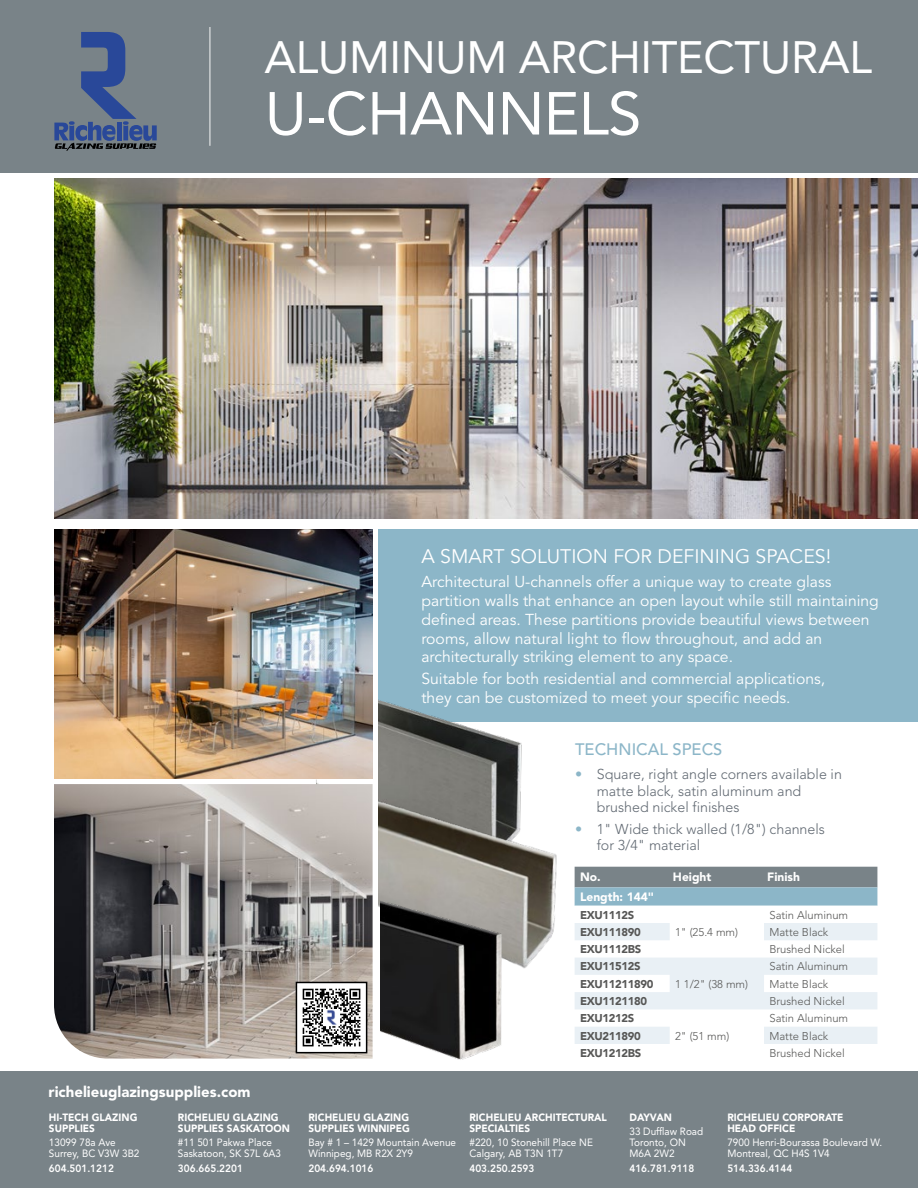
<style>
.page{position:relative;width:918px;height:1188px;background:#fff}
.page>*{position:absolute;margin:0;border:0;box-sizing:border-box;transform-origin:0 0}
.t1{font:60px "Avenir LT Std";letter-spacing:-.01em;color:#fff}
.t2{font:45px "Avenir LT Std";letter-spacing:-.01em;color:#fff}
.t3{font:19.5px "Avenir LT Std";color:#fff}
.t4{font:500 16.5px "Avenir LT Std";color:#8cb6c8}
.t5{font:15.75px/18.8px "Avenir LT Std";color:#fff}
.t6{font:900 15px "Avenir LT Std";color:#fff}
.t7{font:300 14.25px/16.5px "Avenir LT Std";color:#616972}
.t8{font:900 12px "Avenir LT Std";color:#fff}
.t9{font:300 11.25px "Avenir LT Std";color:#575756}
.t10{font:900 11.25px "Avenir LT Std";letter-spacing:-.03em;color:#575756}
.t11{font:10.5px/11.2px "Avenir LT Std";color:#fff;scale:.95 1}
.t12{font:900 10.5px/11.2px "Avenir LT Std";color:#fff;scale:.95 1}
.t13{font:800 10.5px "Avenir LT Std";color:#fff;scale:.95 1}
.s1{color:#8cb6c8}
</style>
<div class="page">
<div style="left:0;top:0;width:918px;height:173px;background:#798388"></div>
<hr style="left:209px;top:27px;width:2px;height:119px;background:#fff">
<div style="left:0;top:1071px;width:918px;height:117px;background:#798388"></div>
<svg style="left:54px;top:32px;width:103px;height:119px"></svg>
<div style="left:378px;top:529px;width:540px;height:192px;background:#8cb6c8"></div>
<img style="left:378px;top:699px;width:160px;height:68px">
<img style="left:378px;top:767px;width:179px;height:202px">
<img style="left:380px;top:897px;width:134px;height:163px">
<img style="left:54px;top:178px;width:864px;height:340px">
<svg style="left:575px;top:867px;width:302px;height:39px;background:#849ca7"></svg>
<svg style="left:575px;top:923px;width:302px;height:121px"></svg>
<img style="left:54px;top:529px;width:319px;height:250px">
<img style="left:54px;top:784px;width:319px;height:275px">
<svg style="left:299px;top:985px;width:4px;height:65px"></svg>
<img style="left:303px;top:557px;width:70px;height:497px">
<img style="left:324px;top:1010px;width:15px;height:15px">
<div style="left:296px;top:982px;width:71px;height:71px;border:2px solid #000"></div>
<h2 class="t2" style="left:265px;top:31px;width:609px">ALUMINUM ARCHITECTURAL</h2>
<h1 class="t1" style="left:265px;top:79px;width:378px">U-CHANNELS</h1>
<p class="t3" style="left:421px;top:545px;width:411px">A SMART SOLUTION FOR DEFINING SPACES!</p>
<p class="t5" style="left:421px;top:573px;width:459px">Architectural U-channels offer a unique way to create glass partition walls that enhance an open layout while still maintaining defined areas. These partitions provide beautiful views between rooms, allow natural light to flow throughout, and add an architecturally striking element to any space.</p>
<p class="t5" style="left:421px;top:670px;width:405px">Suitable for both residential and commercial applications, they can be customized to meet your specific needs.</p>
<p class="t6" style="left:49px;top:1083px;width:204px">richelieuglazingsupplies.com</p>
<p class="t12" style="left:49px;top:1111px;width:95px">HI-TECH GLAZING<br>SUPPLIES</p>
<p class="t11" style="left:49px;top:1137px;width:97px">13099 78a Ave<br>Surrey, BC V3W 3B2</p>
<p class="t13" style="left:49px;top:1162px;width:70px">604.501.1212</p>
<p class="t12" style="left:178px;top:1111px;width:119px">RICHELIEU GLAZING<br>SUPPLIES SASKATOON</p>
<p class="t11" style="left:178px;top:1137px;width:110px">#11 501 Pakwa Place<br>Saskatoon, SK S7L 6A3</p>
<p class="t13" style="left:178px;top:1162px;width:70px">306.665.2201</p>
<p class="t4" style="left:575px;top:740px;width:149px">TECHNICAL SPECS</p>
<p class="t7" style="left:597px;top:766px;width:247px;text-indent:-22px"><span class="s1">•</span> Square, right angle corners available in matte black, satin aluminum and brushed nickel finishes</p>
<p class="t7" style="left:597px;top:821px;width:230px;text-indent:-22px"><span class="s1">•</span> 1" Wide thick walled (1/8") channels for 3/4" material</p>
<p class="t8" style="left:580px;top:870px;width:22px">No.</p>
<p class="t8" style="left:673px;top:870px;width:40px">Height</p>
<p class="t8" style="left:767px;top:870px;width:34px">Finish</p>
<p class="t8" style="left:580px;top:890px;width:76px">Length: 144"</p>
<p class="t10" style="left:580px;top:908px;width:56px">EXU1112S</p>
<p class="t9" style="left:675px;top:925px;width:65px">1" (25.4 mm)</p>
<p class="t9" style="left:769px;top:908px;width:80px">Satin Aluminum</p>
<p class="t10" style="left:580px;top:925px;width:62px">EXU111890</p>
<p class="t9" style="left:769px;top:925px;width:60px">Matte Black</p>
<p class="t10" style="left:580px;top:942px;width:63px">EXU1112BS</p>
<p class="t9" style="left:769px;top:943px;width:77px">Brushed Nickel</p>
<p class="t10" style="left:580px;top:960px;width:62px">EXU11512S</p>
<p class="t9" style="left:675px;top:977px;width:75px">1 1/2" (38 mm)</p>
<p class="t9" style="left:769px;top:960px;width:80px">Satin Aluminum</p>
<p class="t10" style="left:580px;top:977px;width:75px">EXU11211890</p>
<p class="t9" style="left:769px;top:977px;width:60px">Matte Black</p>
<p class="t10" style="left:580px;top:994px;width:69px">EXU1121180</p>
<p class="t9" style="left:769px;top:995px;width:77px">Brushed Nickel</p>
<p class="t10" style="left:580px;top:1012px;width:56px">EXU1212S</p>
<p class="t9" style="left:675px;top:1029px;width:56px">2" (51 mm)</p>
<p class="t9" style="left:769px;top:1012px;width:80px">Satin Aluminum</p>
<p class="t10" style="left:580px;top:1029px;width:62px">EXU211890</p>
<p class="t9" style="left:769px;top:1029px;width:60px">Matte Black</p>
<p class="t10" style="left:580px;top:1046px;width:63px">EXU1212BS</p>
<p class="t9" style="left:769px;top:1046px;width:77px">Brushed Nickel</p>
<p class="t12" style="left:308px;top:1111px;width:108px">RICHELIEU GLAZING<br>SUPPLIES WINNIPEG</p>
<p class="t11" style="left:308px;top:1137px;width:157px">Bay # 1 – 1429 Mountain Avenue<br>Winnipeg, MB R2X 2Y9</p>
<p class="t13" style="left:308px;top:1162px;width:70px">204.694.1016</p>
<p class="t12" style="left:470px;top:1111px;width:146px">RICHELIEU ARCHITECTURAL<br>SPECIALTIES</p>
<p class="t11" style="left:470px;top:1137px;width:131px">#220, 10 Stonehill Place NE<br>Calgary, AB T3N 1T7</p>
<p class="t13" style="left:470px;top:1162px;width:70px">403.250.2593</p>
<p class="t12" style="left:629px;top:1111px;width:46px">DAYVAN</p>
<p class="t11" style="left:629px;top:1126px;width:79px">33 Dufflaw Road<br>Toronto, ON<br>M6A 2W2</p>
<p class="t13" style="left:629px;top:1162px;width:70px">416.781.9118</p>
<p class="t12" style="left:727px;top:1111px;width:124px">RICHELIEU CORPORATE<br>HEAD OFFICE</p>
<p class="t11" style="left:727px;top:1137px;width:165px">7900 Henri-Bourassa Boulevard W.<br>Montreal, QC H4S 1V4</p>
<p class="t13" style="left:727px;top:1162px;width:70px">514.336.4144</p>
</div>
